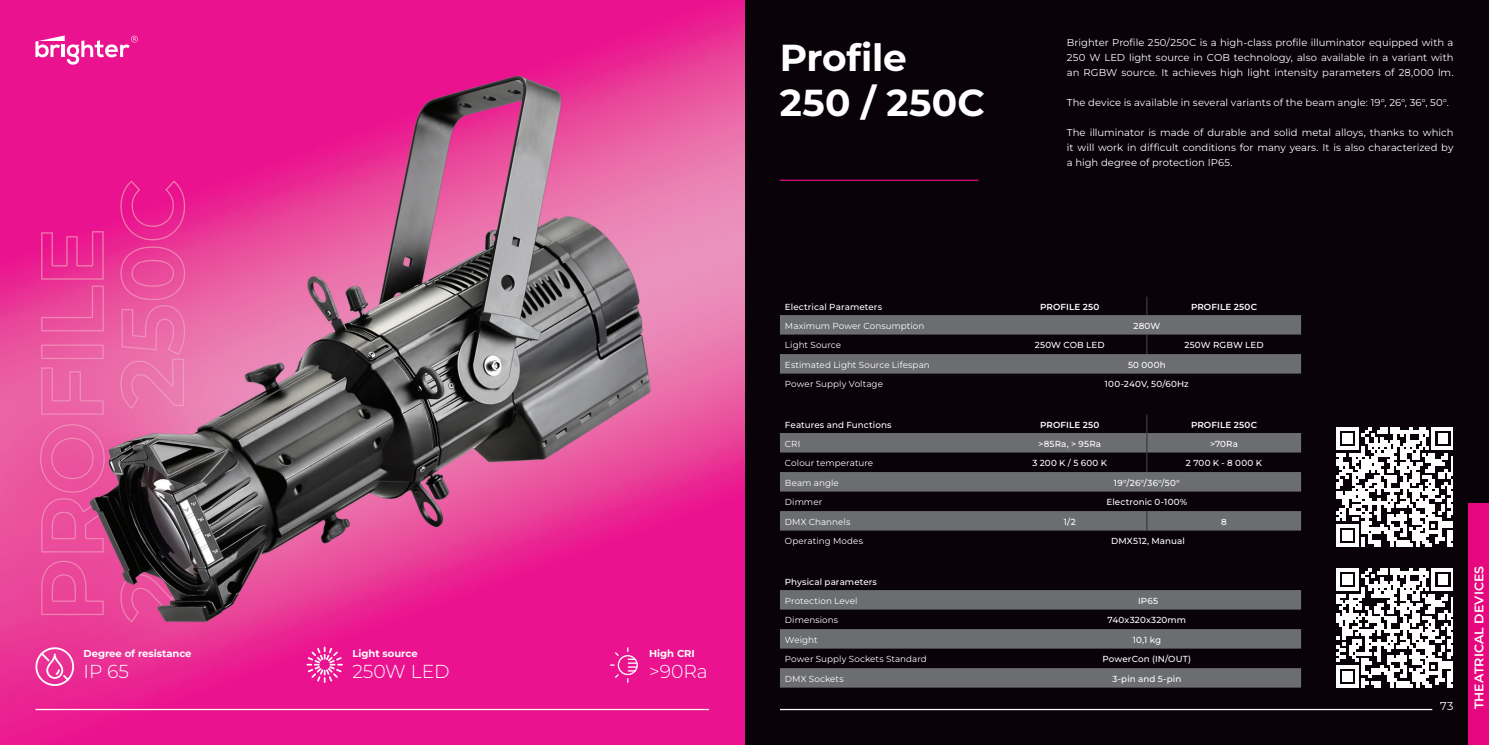
<style>
.page{position:relative;width:1489px;height:745px;background:#fff}
.page>*{position:absolute;margin:0;border:0;box-sizing:border-box;transform-origin:0 0}
.t1{font:700 37.5px "Montserrat";letter-spacing:.005em;color:#fff}
.t2{font:300 18.75px "Montserrat";color:#fff}
.t3{font:600 12.5px "Montserrat";letter-spacing:.005em;color:#fff}
.t4{font:11.25px "Montserrat";color:#fff}
.t5{font:10px/15px "Montserrat";letter-spacing:.005em;color:#fff;text-align:justify}
.t6{font:700 10px "Montserrat";color:#fff}
.t7{font:500 8.75px "Montserrat";letter-spacing:.015em;color:#fff}
.t8{font:8.75px "Montserrat";letter-spacing:.01em;color:#fff}
.t9{font:600 8.75px "Montserrat";letter-spacing:.015em;color:#fff}
</style>
<div class="page">
<div style="left:733px;top:0;width:755px;height:744px;background:#090208"></div>
<hr style="left:780px;top:708px;width:651px;height:1px;background:#fff">
<hr style="left:780px;top:179px;width:198px;height:2px;background:#e6077f">
<div style="left:1468px;top:503px;width:20px;height:241px;background:#e6077f"></div>
<img style="left:0;top:0;width:744px;height:744px">
<svg style="left:306px;top:646px;width:37px;height:36px"></svg>
<svg style="left:35px;top:647px;width:39px;height:38px"></svg>
<svg style="left:610px;top:647px;width:27px;height:35px"></svg>
<svg style="left:35px;top:35px;width:103px;height:30px"></svg>
<hr style="left:35px;top:708px;width:674px;height:1px;background:#fff">
<svg style="left:1336px;top:568px;width:116px;height:119px"></svg>
<svg style="left:1336px;top:427px;width:116px;height:119px"></svg>
<svg style="left:780px;top:590px;width:520px;height:97px;fill:#6c6d70"></svg>
<svg style="left:780px;top:296px;width:520px;height:77px"></svg>
<svg style="left:780px;top:433px;width:520px;height:97px;fill:#6c6d70"></svg>
<svg style="left:1146px;top:510px;width:1px;height:20px"></svg>
<svg style="left:1146px;top:414px;width:1px;height:57px"></svg>
<p class="t6" style="left:83px;top:646px;width:110px">Degree of resistance</p>
<p class="t2" style="left:83px;top:658px;width:47px">IP 65</p>
<p class="t6" style="left:352px;top:646px;width:67px">Light source</p>
<p class="t2" style="left:352px;top:658px;width:99px">250W LED</p>
<p class="t6" style="left:649px;top:646px;width:47px">High CRI</p>
<p class="t2" style="left:649px;top:658px;width:60px">&gt;90Ra</p>
<p class="t1" style="left:780px;top:31px;width:128px">Profile</p>
<p class="t1" style="left:780px;top:76px;width:206px">250 / 250C</p>
<p class="t5" style="left:1066px;top:35px;width:388px">Brighter Profile 250/250C is a high-class profile illuminator equipped with a 250 W LED light source in COB technology, also available in a variant with an RGBW source. It achieves high light intensity parameters of 28,000 lm.</p>
<p class="t5" style="left:1066px;top:95px;width:383px">The device is available in several variants of the beam angle: 19°, 26°, 36°, 50°.</p>
<p class="t5" style="left:1066px;top:125px;width:388px">The illuminator is made of durable and solid metal alloys, thanks to which it will work in difficult conditions for many years. It is also characterized by a high degree of protection IP65.</p>
<p class="t7" style="left:785px;top:301px;width:99px">Electrical Parameters</p>
<p class="t9" style="left:1040px;top:300px;width:61px">PROFILE 250</p>
<p class="t9" style="left:1190px;top:300px;width:67px">PROFILE 250C</p>
<p class="t8" style="left:785px;top:319px;width:141px">Maximum Power Consumption</p>
<p class="t7" style="left:1133px;top:319px;width:28px">280W</p>
<p class="t8" style="left:785px;top:339px;width:58px">Light Source</p>
<p class="t7" style="left:1034px;top:339px;width:71px">250W COB LED</p>
<p class="t7" style="left:1184px;top:339px;width:81px">250W RGBW LED</p>
<p class="t8" style="left:785px;top:358px;width:146px">Estimated Light Source Lifespan</p>
<p class="t7" style="left:1127px;top:358px;width:39px">50 000h</p>
<p class="t8" style="left:785px;top:378px;width:100px">Power Supply Voltage</p>
<p class="t7" style="left:1104px;top:378px;width:85px">100-240V, 50/60Hz</p>
<p class="t7" style="left:785px;top:418px;width:108px">Features and Functions</p>
<p class="t9" style="left:1040px;top:418px;width:61px">PROFILE 250</p>
<p class="t9" style="left:1190px;top:418px;width:67px">PROFILE 250C</p>
<p class="t8" style="left:785px;top:437px;width:17px">CRI</p>
<p class="t7" style="left:1038px;top:437px;width:64px">&gt;85Ra, &gt; 95Ra</p>
<p class="t7" style="left:1209px;top:437px;width:29px">&gt;70Ra</p>
<p class="t8" style="left:785px;top:457px;width:90px">Colour temperature</p>
<p class="t7" style="left:1032px;top:456px;width:76px">3 200 K / 5 600 K</p>
<p class="t7" style="left:1185px;top:456px;width:77px">2 700 K - 8 000 K</p>
<p class="t8" style="left:785px;top:476px;width:55px">Beam angle</p>
<p class="t7" style="left:1113px;top:476px;width:67px">19°/26°/36°/50°</p>
<p class="t8" style="left:785px;top:496px;width:39px">Dimmer</p>
<p class="t7" style="left:1106px;top:495px;width:82px">Electronic 0-100%</p>
<p class="t8" style="left:785px;top:515px;width:67px">DMX Channels</p>
<p class="t7" style="left:1063px;top:515px;width:13px">1/2</p>
<p class="t7" style="left:1221px;top:515px;width:7px">8</p>
<p class="t8" style="left:785px;top:535px;width:79px">Operating Modes</p>
<p class="t7" style="left:1111px;top:534px;width:75px">DMX512, Manual</p>
<p class="t7" style="left:785px;top:575px;width:93px">Physical parameters</p>
<p class="t8" style="left:785px;top:594px;width:74px">Protection Level</p>
<p class="t7" style="left:1137px;top:594px;width:21px">IP65</p>
<p class="t8" style="left:785px;top:613px;width:55px">Dimensions</p>
<p class="t7" style="left:1107px;top:613px;width:80px">740x320x320mm</p>
<p class="t8" style="left:785px;top:633px;width:34px">Weight</p>
<p class="t7" style="left:1132px;top:633px;width:30px">10,1 kg</p>
<p class="t8" style="left:785px;top:652px;width:143px">Power Supply Sockets Standard</p>
<p class="t7" style="left:1102px;top:652px;width:90px">PowerCon (IN/OUT)</p>
<p class="t8" style="left:785px;top:672px;width:60px">DMX Sockets</p>
<p class="t7" style="left:1112px;top:672px;width:70px">3-pin and 5-pin</p>
<p class="t4" style="left:1440px;top:697px;width:15px">73</p>
<p class="t3" style="left:1469px;top:708px;width:145px;rotate:-90deg">THEATRICAL DEVICES</p>
</div>
